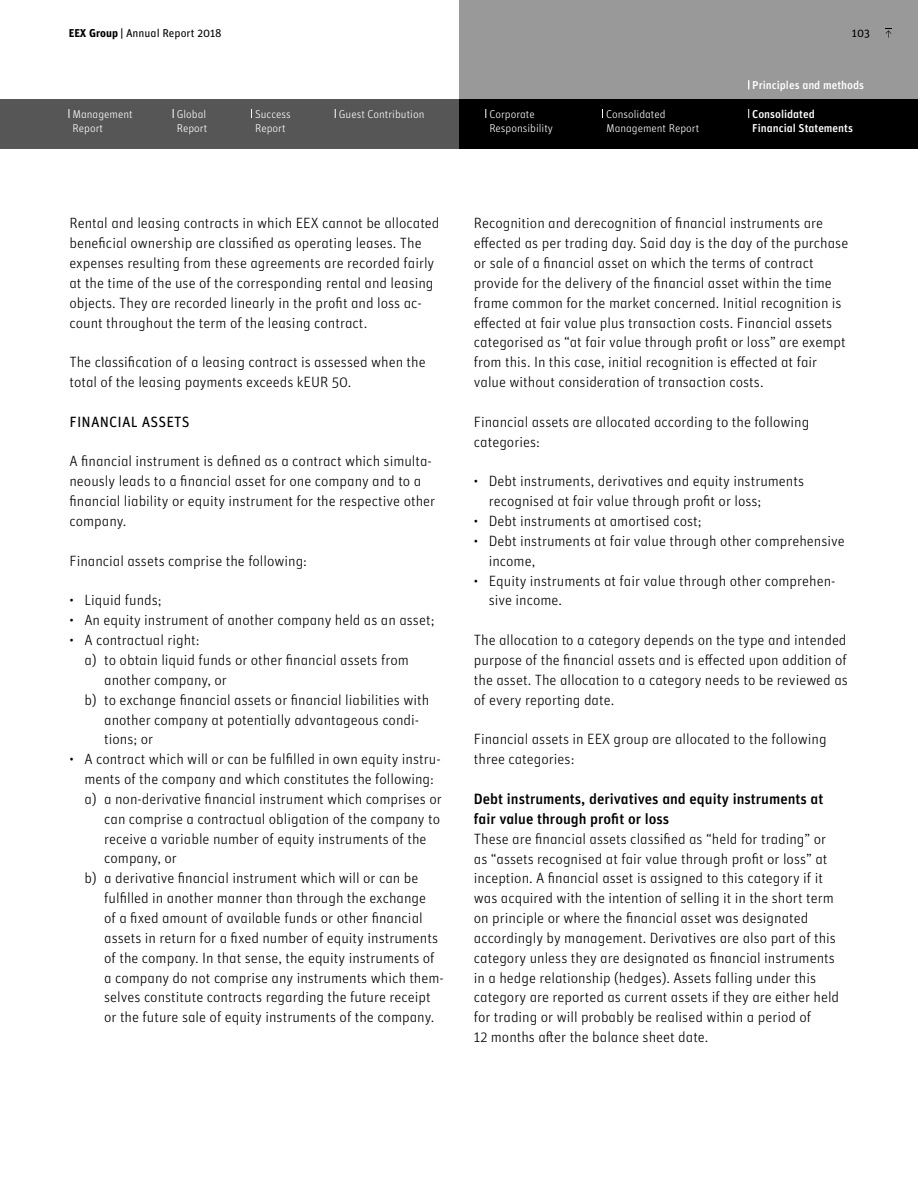
<style>
.page{position:relative;width:918px;height:1191px;background:#fff}
.page>*{position:absolute;margin:0;border:0;box-sizing:border-box;transform-origin:0 0}
.t1{font:300 14.88px/19.8px "Unitforeexgroup";color:#000}
.t2{font:500 14.88px/19.8px "Unitforeexgroup";color:#000}
.t3{font:14.88px "Unitforeexgroup";letter-spacing:.01em;color:#000}
.t4{font:300 11.38px/14px "Unitforeexgroup";color:#fff}
.t5{font:500 11.38px/14px "Unitforeexgroup";color:#fff}
.t6{font:11.38px "Unitforeexgroup";color:#000}
.s1{font-weight:700}
</style>
<div class="page">
<div style="left:459px;top:0;width:459px;height:99px;background:#999"></div>
<div style="left:0;top:99px;width:459px;height:50px;background:#565656"></div>
<div style="left:459px;top:99px;width:459px;height:50px;background:#000"></div>
<svg style="left:885px;top:30px;width:6px;height:8px"></svg>
<p class="t6" style="left:69px;top:25px;width:154px"><span class="s1">EEX Group |</span> Annual Report 2018</p>
<p class="t6" style="left:852px;top:25px;width:19px">103</p>
<p class="t5" style="left:752px;top:78px;width:113px">Principles and methods</p>
<p class="t4" style="left:72px;top:107px;width:62px">Management<br>Report</p>
<p class="t4" style="left:177px;top:107px;width:32px">Global<br>Report</p>
<p class="t4" style="left:255px;top:107px;width:37px">Success<br>Report</p>
<p class="t4" style="left:339px;top:107px;width:87px">Guest Contribution</p>
<p class="t4" style="left:489px;top:107px;width:65px">Corporate<br>Responsibility</p>
<p class="t4" style="left:606px;top:107px;width:95px">Consolidated<br>Management Report</p>
<p class="t5" style="left:752px;top:106px;width:102px">Consolidated<br>Financial Statements</p>
<p class="t1" style="left:69px;top:213px;width:372px">Rental and leasing contracts in which EEX cannot be allocated beneficial ownership are classified as operating leases. The expenses resulting from these agreements are recorded fairly at the time of the use of the corresponding rental and leasing objects. They are recorded linearly in the profit and loss ac&shy;count throughout the term of the leasing contract.</p>
<p class="t1" style="left:69px;top:352px;width:358px">The classification of a leasing contract is assessed when the total of the leasing payments exceeds kEUR 50.</p>
<p class="t3" style="left:70px;top:411px;width:122px">FINANCIAL ASSETS</p>
<p class="t1" style="left:69px;top:451px;width:367px">A financial instrument is defined as a contract which simulta&shy;neously leads to a financial asset for one company and to a financial liability or equity instrument for the respective other company.</p>
<p class="t1" style="left:69px;top:550px;width:239px">Financial assets comprise the following:</p>
<p class="t1" style="left:69px;top:590px;width:94px">• Liquid funds;</p>
<p class="t1" style="left:69px;top:610px;width:366px">• An equity instrument of another company held as an asset;</p>
<p class="t1" style="left:69px;top:629px;width:132px">• A contractual right:</p>
<p class="t1" style="left:84px;top:649px;width:326px">a) to obtain liquid funds or other financial assets from</p>
<p class="t1" style="left:104px;top:669px;width:124px">another company, or</p>
<p class="t1" style="left:84px;top:689px;width:346px">b) to exchange financial assets or financial liabilities with</p>
<p class="t1" style="left:104px;top:709px;width:316px">another company at potentially advantageous condi-</p>
<p class="t1" style="left:104px;top:729px;width:50px">tions; or</p>
<p class="t1" style="left:69px;top:749px;width:373px">• A contract which will or can be fulfilled in own equity instru-</p>
<p class="t1" style="left:84px;top:768px;width:351px">ments of the company and which constitutes the following:</p>
<p class="t1" style="left:84px;top:788px;width:359px">a) a non-derivative financial instrument which comprises or</p>
<p class="t1" style="left:104px;top:808px;width:337px">can comprise a contractual obligation of the company to</p>
<p class="t1" style="left:104px;top:828px;width:324px">receive a variable number of equity instruments of the</p>
<p class="t1" style="left:104px;top:848px;width:74px">company, or</p>
<p class="t1" style="left:84px;top:868px;width:336px">b) a derivative financial instrument which will or can be</p>
<p class="t1" style="left:104px;top:887px;width:323px">fulfilled in another manner than through the exchange</p>
<p class="t1" style="left:104px;top:907px;width:320px">of a fixed amount of available funds or other financial</p>
<p class="t1" style="left:104px;top:927px;width:335px">assets in return for a fixed number of equity instruments</p>
<p class="t1" style="left:104px;top:947px;width:332px">of the company. In that sense, the equity instruments of</p>
<p class="t1" style="left:104px;top:967px;width:341px">a company do not comprise any instruments which them-</p>
<p class="t1" style="left:104px;top:987px;width:328px">selves constitute contracts regarding the future receipt</p>
<p class="t1" style="left:104px;top:1007px;width:331px">or the future sale of equity instruments of the company.</p>
<p class="t1" style="left:474px;top:213px;width:376px">Recognition and derecognition of financial instruments are effected as per trading day. Said day is the day of the purchase or sale of a financial asset on which the terms of contract provide for the delivery of the financial asset within the time frame common for the market concerned. Initial recognition is effected at fair value plus transaction costs. Financial assets categorised as “at fair value through profit or loss” are exempt from this. In this case, initial recognition is effected at fair value without consideration of transaction costs.</p>
<p class="t1" style="left:474px;top:411px;width:337px">Financial assets are allocated according to the following categories:</p>
<p class="t1" style="left:489px;top:471px;width:317px;text-indent:-15px">• Debt instruments, derivatives and equity instruments recognised at fair value through profit or loss;</p>
<p class="t1" style="left:474px;top:510px;width:229px">• Debt instruments at amortised cost;</p>
<p class="t1" style="left:489px;top:530px;width:357px;text-indent:-15px">• Debt instruments at fair value through other comprehensive income,</p>
<p class="t1" style="left:489px;top:570px;width:346px;text-indent:-15px">• Equity instruments at fair value through other comprehen&shy;sive income.</p>
<p class="t1" style="left:474px;top:630px;width:375px;text-align:justify">The allocation to a category depends on the type and intended purpose of the financial assets and is effected upon addition of the asset. The allocation to a category needs to be reviewed as of every reporting date.</p>
<p class="t1" style="left:474px;top:729px;width:354px">Financial assets in EEX group are allocated to the following three categories:</p>
<p class="t2" style="left:474px;top:788px;width:351px">Debt instruments, derivatives and equity instruments at fair value through profit or loss</p>
<p class="t1" style="left:474px;top:828px;width:367px">These are financial assets classified as “held for trading” or as “assets recognised at fair value through profit or loss” at inception. A financial asset is assigned to this category if it was acquired with the intention of selling it in the short term on principle or where the financial asset was designated accordingly by management. Derivatives are also part of this category unless they are designated as financial instruments in a hedge relationship (hedges). Assets falling under this category are reported as current assets if they are either held for trading or will probably be realised within a period of<br>12 months after the balance sheet date.</p>
</div>
